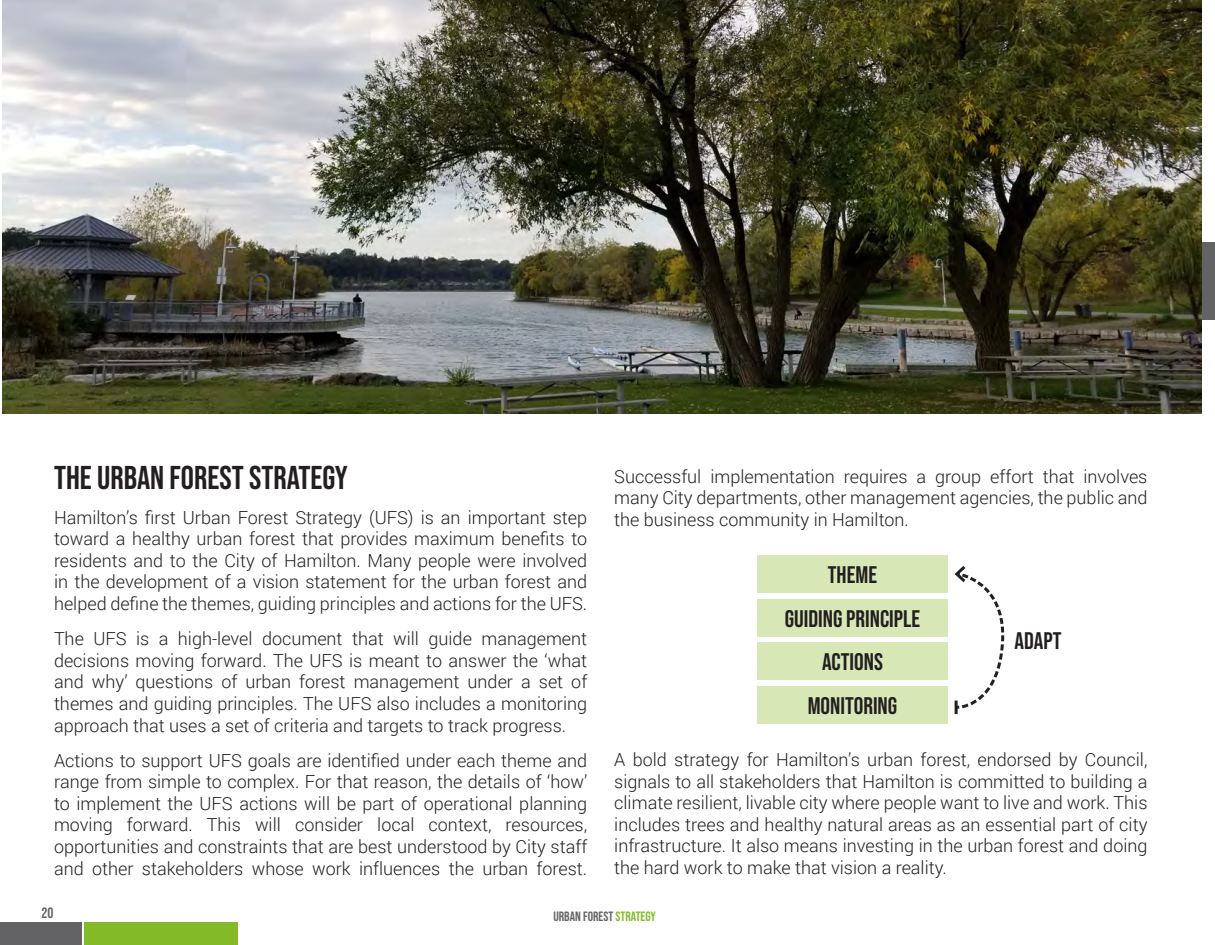
<style>
.page{position:relative;width:1215px;height:945px;background:#fff}
.page>*{position:absolute;margin:0;border:0;box-sizing:border-box;transform-origin:0 0}
.t1{font:33px "Bebas Neue";color:#231f20}
.t2{font:24px "Bebas Neue";color:#231f20}
.body{font:300 18px/21.6px "Roboto";color:#231f20;text-align:justify}
.t3{font:15px "Bebas Neue";color:#636366}
.t4{font:13.5px "Bebas Neue";color:#636366}
.s1{color:#82bb27}
</style>
<div class="page">
<div style="left:84px;top:923px;width:153px;height:22px;background:#82bb27"></div>
<div style="left:0;top:923px;width:82px;height:22px;background:#636366"></div>
<div style="left:757px;top:555px;width:191px;height:38px;background:#d8e7b6"></div>
<div style="left:757px;top:599px;width:191px;height:37px;background:#d8e7b6"></div>
<div style="left:757px;top:643px;width:191px;height:37px;background:#d8e7b6"></div>
<div style="left:757px;top:686px;width:191px;height:38px;background:#d8e7b6"></div>
<svg style="left:954px;top:566px;width:51px;height:148px"></svg>
<div style="left:1202px;top:242px;width:13px;height:78px;background:#636366"></div>
<img style="left:2px;top:0;width:1200px;height:414px">
<p class="t1" style="left:54px;top:458px;width:295px">THE URBAN FOREST STRATEGY</p>
<p class="body" style="left:54px;top:506px;width:535px">Hamilton’s first Urban Forest Strategy (UFS) is an important step toward a healthy urban forest that provides maximum benefits to residents and to the City of Hamilton. Many people were involved in the development of a vision statement for the urban forest and helped define the themes, guiding principles and actions for the UFS.</p>
<p class="body" style="left:54px;top:627px;width:535px">The UFS is a high-level document that will guide management decisions moving forward. The UFS is meant to answer the ‘what and why’ questions of urban forest management under a set of themes and guiding principles. The UFS also includes a monitoring approach that uses a set of criteria and targets to track progress.</p>
<p class="body" style="left:54px;top:749px;width:535px">Actions to support UFS goals are identified under each theme and range from simple to complex. For that reason, the details of ‘how’ to implement the UFS actions will be part of operational planning moving forward. This will consider local context, resources, opportunities and constraints that are best understood by City staff and other stakeholders whose work influences the urban forest.</p>
<p class="body" style="left:614px;top:465px;width:535px">Successful implementation requires a group effort that involves many City departments, other management agencies, the public and the business community in Hamilton.</p>
<p class="t2" style="left:828px;top:561px;width:51px">THEME</p>
<p class="t2" style="left:785px;top:605px;width:137px">GUIDING PRINCIPLE</p>
<p class="t2" style="left:822px;top:648px;width:62px">ACTIONS</p>
<p class="t2" style="left:808px;top:692px;width:91px">MONITORING</p>
<p class="t2" style="left:1015px;top:627px;width:48px">ADAPT</p>
<p class="body" style="left:614px;top:748px;width:535px">A bold strategy for Hamilton’s urban forest, endorsed by Council, signals to all stakeholders that Hamilton is committed to building a climate resilient, livable city where people want to live and work. This includes trees and healthy natural areas as an essential part of city infrastructure. It also means investing in the urban forest and doing the hard work to make that vision a reality.</p>
<p class="t3" style="left:42px;top:905px;width:13px">20</p>
<p class="t4" style="left:553px;top:909px;width:104px">URBAN FOREST <span class="s1">STRATEGY</span></p>
</div>
